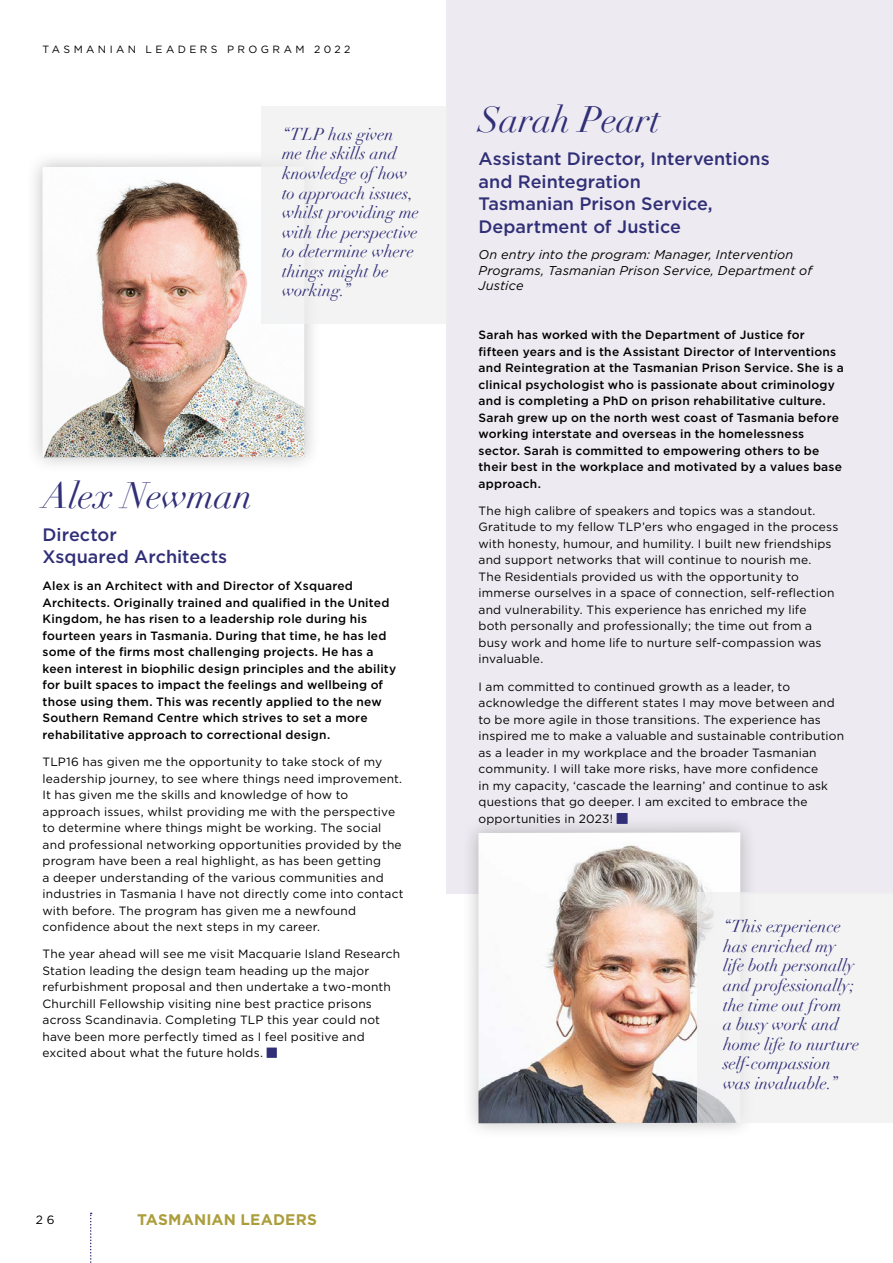
<style>
.page{position:relative;width:893px;height:1263px;background:#fff}
.page>*{position:absolute;margin:0;border:0;box-sizing:border-box;transform-origin:0 0}
.Graduate_name{font:italic 36px "Didot";letter-spacing:-.01em;color:#312f77}
.Graduate_name-2{font:500 18px/22.5px "Gotham";color:#312f77}
.Graduate_name-3{font:italic 16.8px/19.6px "Didot";letter-spacing:-.005em;color:#312f77}
.t1{font:700 15.45px "Gotham";letter-spacing:.01em;color:#ac9e3c}
.Graduate_name-4{font:italic 12.75px/15.8px "Gotham";letter-spacing:.01em;color:#000}
.MAIN_YB{font:12px/16.5px "Gotham";letter-spacing:.015em;color:#000}
.INTRO{font:500 12px/16.5px "Gotham";letter-spacing:.015em;color:#000}
.Graduate_name-5{font:500 12px/16.5px "Gotham";letter-spacing:.015em;color:#000}
.Body_Text_3{font:12px/16.5px "Gotham";letter-spacing:.015em;color:#000}
.Graduate_name-6{font:10.5px "Gotham";letter-spacing:.325em;color:#000}
</style>
<div class="page">
<div style="left:446px;top:0;width:447px;height:893px;background:#edebf1"></div>
<div style="left:461px;top:815px;width:296px;height:325px;background:#000;opacity:.25"></div>
<img style="left:478px;top:832px;width:262px;height:291px">
<div style="left:25px;top:149px;width:296px;height:326px;background:#000;opacity:.25"></div>
<img style="left:43px;top:166px;width:261px;height:291px">
<div style="left:697px;top:892px;width:196px;height:231px;background:#efeff0"></div>
<div style="left:261px;top:106px;width:185px;height:218px;background:#efeff0"></div>
<svg style="left:90px;top:1213px;width:2px;height:50px"></svg>
<svg style="left:617px;top:815px;width:11px;height:8px"></svg>
<p class="Graduate_name-6" style="left:43px;top:43px;width:310px">TASMANIAN LEADERS PROGRAM 2022</p>
<p class="Graduate_name-3" style="left:282px;top:124px;width:139px">“TLP has given<br>me the skills and knowledge of how to approach issues, whilst providing me with the perspective to determine where things might be working.”</p>
<p class="Graduate_name" style="left:43px;top:473px;width:211px">Alex Newman</p>
<p class="Graduate_name-2" style="left:43px;top:523px;width:186px">Director<br>Xsquared Architects</p>
<p class="INTRO" style="left:43px;top:578px;width:355px">Alex is an Architect with and Director of Xsquared Architects. Originally trained and qualified in the United Kingdom, he has risen to a leadership role during his fourteen years in Tasmania. During that time, he has led some of the firms most challenging projects. He has a keen interest in biophilic design principles and the ability for built spaces to impact the feelings and wellbeing of those using them. This was recently applied to the new Southern Remand Centre which strives to set a more rehabilitative approach to correctional design.</p>
<p class="MAIN_YB" style="left:43px;top:753px;width:363px">TLP16 has given me the opportunity to take stock of my leadership journey, to see where things need improvement.<br>It has given me the skills and knowledge of how to approach issues, whilst providing me with the perspective to determine where things might be working. The social and professional networking opportunities provided by the program have been a real highlight, as has been getting<br>a deeper understanding of the various communities and industries in Tasmania I have not directly come into contact with before. The program has given me a newfound confidence about the next steps in my career.</p>
<p class="MAIN_YB" style="left:43px;top:945px;width:359px">The year ahead will see me visit Macquarie Island Research Station leading the design team heading up the major refurbishment proposal and then undertake a two-month Churchill Fellowship visiting nine best practice prisons across Scandinavia. Completing TLP this year could not have been more perfectly timed as I feel positive and excited about what the future holds.</p>
<p class="MAIN_YB" style="left:36px;top:1211px;width:20px">2 6</p>
<p class="t1" style="left:137px;top:1209px;width:181px">TASMANIAN LEADERS</p>
<p class="Graduate_name" style="left:478px;top:97px;width:184px">Sarah Peart</p>
<p class="Graduate_name-2" style="left:478px;top:147px;width:293px">Assistant Director, Interventions and Reintegration<br>Tasmanian Prison Service,<br>Department of Justice</p>
<p class="Graduate_name-4" style="left:478px;top:246px;width:335px">On entry into the program: Manager, Intervention<br>Programs, Tasmanian Prison Service, Department of<br>Justice</p>
<p class="Graduate_name-5" style="left:478px;top:327px;width:367px">Sarah has worked with the Department of Justice for fifteen years and is the Assistant Director of Interventions and Reintegration at the Tasmanian Prison Service. She is a clinical psychologist who is passionate about criminology and is completing a PhD on prison rehabilitative culture.<br>Sarah grew up on the north west coast of Tasmania before working interstate and overseas in the homelessness sector. Sarah is committed to empowering others to be their best in the workplace and motivated by a values base approach.</p>
<p class="MAIN_YB" style="left:478px;top:502px;width:361px">The high calibre of speakers and topics was a standout.<br>Gratitude to my fellow TLP’ers who engaged in the process with honesty, humour, and humility. I built new friendships and support networks that will continue to nourish me.<br>The Residentials provided us with the opportunity to immerse ourselves in a space of connection, self-reflection and vulnerability. This experience has enriched my life<br>both personally and professionally; the time out from a busy work and home life to nurture self-compassion was invaluable.</p>
<p class="Body_Text_3" style="left:478px;top:678px;width:367px">I am committed to continued growth as a leader, to acknowledge the different states I may move between and to be more agile in those transitions. The experience has inspired me to make a valuable and sustainable contribution as a leader in my workplace and the broader Tasmanian community. I will take more risks, have more confidence<br>in my capacity, ‘cascade the learning’ and continue to ask questions that go deeper. I am excited to embrace the opportunities in 2023!</p>
<p class="Graduate_name-3" style="left:723px;top:917px;width:138px">“This experience has enriched my life both personally and professionally; the time out from<br>a busy work and home life to nurture self-compassion was invaluable.”</p>
</div>
